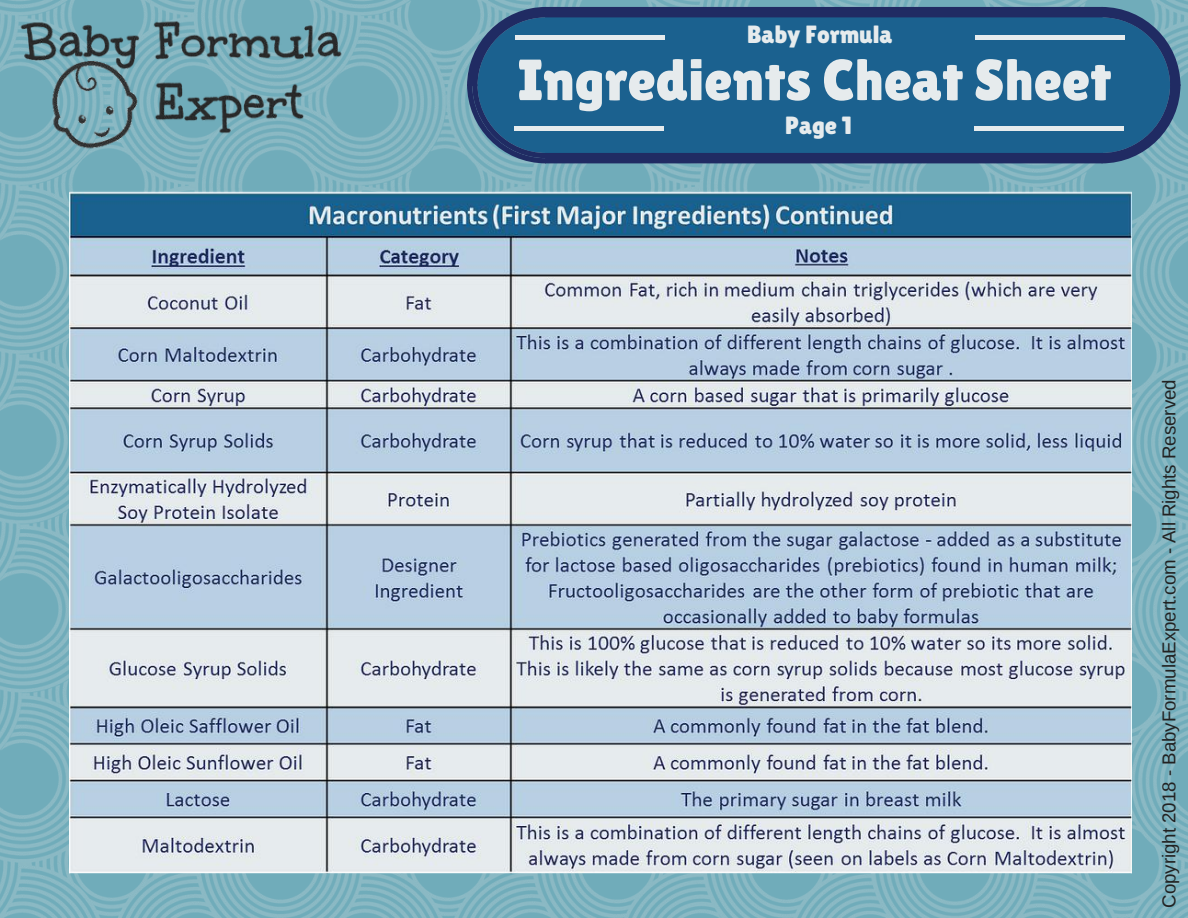
<style>
.page{position:relative;width:1188px;height:918px;background:#fff}
.page>*{position:absolute;margin:0;border:0;box-sizing:border-box;transform-origin:0 0}
.t1{font:57.9px "Lilita One";color:#e6ebed}
.t2{font:24.9px "Lilita One";color:#e6ebed}
.t3{font:18.75px "Liberation Sans";color:#222}
</style>
<div class="page">
<img style="left:0;top:0;width:1188px;height:918px">
<img style="left:13px;top:15px;width:338px;height:139px">
<svg style="left:467px;top:7px;width:714px;height:156px;background:#215d8b"></svg>
<hr style="left:514px;top:126px;width:149px;height:4px;background:#e6ebed">
<hr style="left:975px;top:126px;width:149px;height:4px;background:#e6ebed">
<hr style="left:515px;top:35px;width:149px;height:4px;background:#e6ebed">
<hr style="left:976px;top:35px;width:149px;height:4px;background:#e6ebed">
<img style="left:70px;top:189px;width:1062px;height:694px">
<h2 class="t2" style="left:747px;top:20px;width:147px">Baby Formula</h2>
<h1 class="t1" style="left:518px;top:47px;width:595px">Ingredients Cheat Sheet</h1>
<h2 class="t2" style="left:785px;top:111px;width:68px">Page 1</h2>
<p class="t3" style="left:1159px;top:908px;width:530px;rotate:-90deg">Copyright 2018 - BabyFormulaExpert.com - All Rights Reserved</p>
</div>
